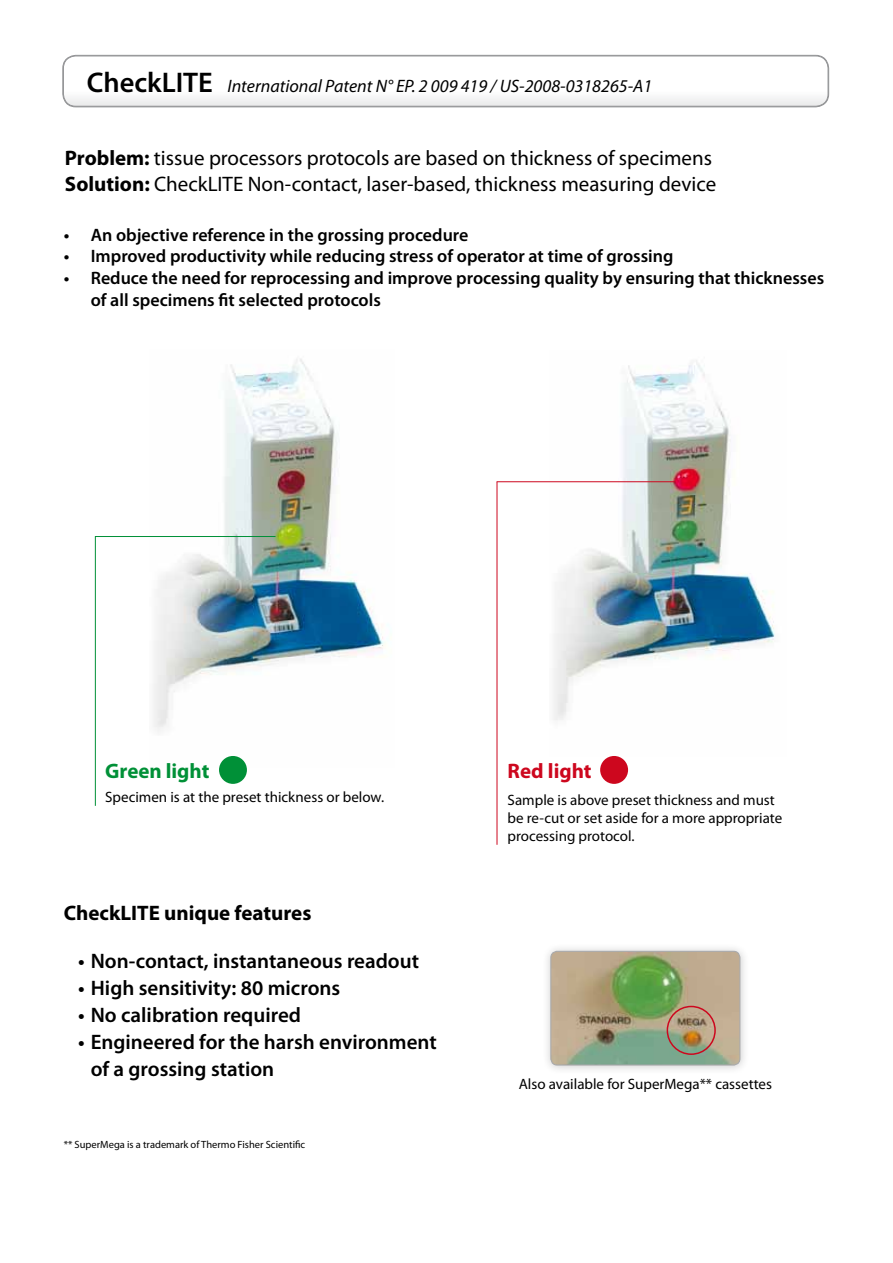
<style>
.page{position:relative;width:893px;height:1263px;background:#fff}
.page>*{position:absolute;margin:0;border:0;box-sizing:border-box;transform-origin:0 0}
.t1{font:600 21px/27px "Myriad Pro";color:#000}
.t2{font:21px/25.5px "Myriad Pro";color:#000}
.t3{font:700 21px "Myriad Pro";color:#000}
.t4{font:700 21px "Myriad Pro";color:#009037}
.t5{font:700 21px "Myriad Pro";color:#cd071e}
.t6{font:600 18px/21.6px "Myriad Pro";color:#000}
.t7{font:italic 18px "Myriad Pro";color:#000}
.t8{font:15px/18px "Myriad Pro";color:#000}
.t9{font:10.5px "Myriad Pro";color:#000}
.s1{font-weight:600;font-style:normal;font-size:28.5px}
.s2{font-weight:700}
</style>
<div class="page">
<img style="left:550px;top:360px;width:225px;height:360px">
<svg style="left:63px;top:56px;width:765px;height:51px"></svg>
<div style="left:63px;top:55px;width:766px;height:52px;border:1px solid #929395;border-radius:13px"></div>
<div style="left:63px;top:56px;width:765px;height:50px;border:1px solid #929395;border-radius:12px"></div>
<div style="left:542px;top:942px;width:208px;height:133px;background:#000;opacity:.2"></div>
<img style="left:551px;top:951px;width:189px;height:114px">
<div style="left:550px;top:951px;width:190px;height:114px;border:1px solid #a9aaac;border-radius:6px"></div>
<img style="left:153px;top:359px;width:232px;height:407px">
<div style="left:219px;top:756px;width:28px;height:28px;background:#009037;border-radius:50%"></div>
<hr style="left:95px;top:536px;width:1px;height:270px;background:#009037">
<hr style="left:95px;top:536px;width:181px;height:1px;background:#009037">
<hr style="left:497px;top:481px;width:178px;height:1px;background:#cd071e">
<hr style="left:497px;top:482px;width:1px;height:363px;background:#cd071e">
<div style="left:600px;top:756px;width:28px;height:28px;background:#cd071e;border-radius:50%"></div>
<div style="left:667px;top:1006px;width:49px;height:49px;border:2px solid #cd071e;border-radius:50%"></div>
<p class="t7" style="left:87px;top:75px;width:567px"><span class="s1">CheckLITE</span> International Patent N° EP. 2 009 419 / US-2008-0318265-A1</p>
<p class="t2" style="left:65px;top:145px;width:653px"><span class="s2">Problem:</span> tissue processors protocols are based on thickness of specimens<br><span class="s2">Solution:</span> CheckLITE Non-contact, laser-based, thickness measuring device</p>
<p class="t6" style="left:64px;top:224px;width:406px">• An objective reference in the grossing procedure</p>
<p class="t6" style="left:64px;top:245px;width:611px">• Improved productivity while reducing stress of operator at time of grossing</p>
<p class="t6" style="left:91px;top:267px;width:735px;text-indent:-27px">• Reduce the need for reprocessing and improve processing quality by ensuring that thicknesses of all specimens fit selected protocols</p>
<p class="t4" style="left:105px;top:757px;width:106px">Green light</p>
<p class="t8" style="left:105px;top:787px;width:280px">Specimen is at the preset thickness or below.</p>
<p class="t3" style="left:64px;top:900px;width:249px">CheckLITE unique features</p>
<p class="t1" style="left:78px;top:946px;width:343px">• Non-contact, instantaneous readout</p>
<p class="t1" style="left:78px;top:973px;width:264px">• High sensitivity: 80 microns</p>
<p class="t1" style="left:78px;top:1000px;width:225px">• No calibration required</p>
<p class="t1" style="left:91px;top:1027px;width:348px;text-indent:-13px">• Engineered for the harsh environment of a grossing station</p>
<p class="t9" style="left:64px;top:1138px;width:243px">** SuperMega is a trademark of Thermo Fisher Scientific</p>
<p class="t5" style="left:508px;top:757px;width:85px">Red light</p>
<p class="t8" style="left:508px;top:790px;width:276px">Sample is above preset thickness and must be re-cut or set aside for a more appropriate processing protocol.</p>
<p class="t8" style="left:519px;top:1074px;width:255px">Also available for SuperMega** cassettes</p>
</div>
